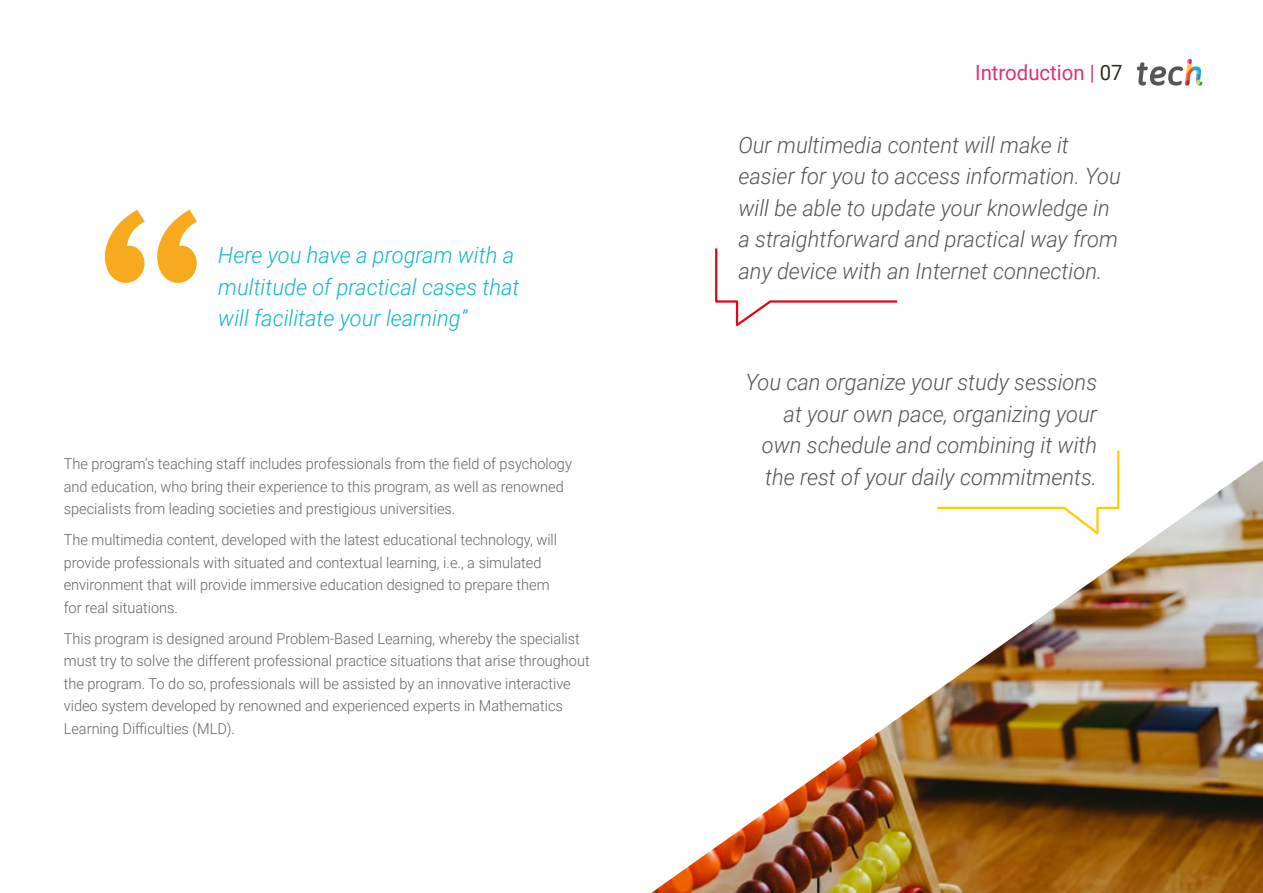
<style>
.page{position:relative;width:1263px;height:893px;background:#fff}
.page>*{position:absolute;margin:0;border:0;box-sizing:border-box;transform-origin:0 0}
.t1{font:italic 300 22.5px/31.5px "Roboto";color:#52555b;text-align:right}
.t2{font:italic 300 22.5px/31.5px "Roboto";color:#0fb6cf}
.t3{font:21px "Roboto";color:#df3174}
.t4{font:300 15px/22.5px "Roboto";color:#61646a}
.s1{color:#312e20}
</style>
<div class="page">
<svg style="left:105px;top:210px;width:92px;height:73px"></svg>
<svg style="left:715px;top:248px;width:183px;height:79px"></svg>
<img style="left:651px;top:460px;width:612px;height:433px">
<svg style="left:1137px;top:59px;width:65px;height:27px"></svg>
<h1 class="t2" style="left:218px;top:239px;width:303px">Here you have a program with a multitude of practical cases that will facilitate your learning”</h1>
<p class="t4" style="left:64px;top:452px;width:510px">The program’s teaching staff includes professionals from the field of psychology and education, who bring their experience to this program, as well as renowned specialists from leading societies and prestigious universities.</p>
<p class="t4" style="left:64px;top:528px;width:495px">The multimedia content, developed with the latest educational technology, will provide professionals with situated and contextual learning, i.e., a simulated environment that will provide immersive education designed to prepare them for real situations.</p>
<p class="t4" style="left:64px;top:626px;width:527px">This program is designed around Problem-Based Learning, whereby the specialist must try to solve the different professional practice situations that arise throughout the program. To do so, professionals will be assisted by an innovative interactive video system developed by renowned and experienced experts in Mathematics Learning Difficulties (MLD).</p>
<h2 class="t3" style="left:975px;top:57px;width:149px">Introduction | <span class="s1">07</span></h2>
<h1 class="t1" style="left:738px;top:128px;width:384px;text-align:left">Our multimedia content will make it easier for you to access information. You will be able to update your knowledge in a straightforward and practical way from any device with an Internet connection.</h1>
<h1 class="t1" style="left:745px;top:366px;width:353px">You can organize your study sessions at your own pace, organizing your own schedule and combining it with the rest of your daily commitments.</h1>
</div>
